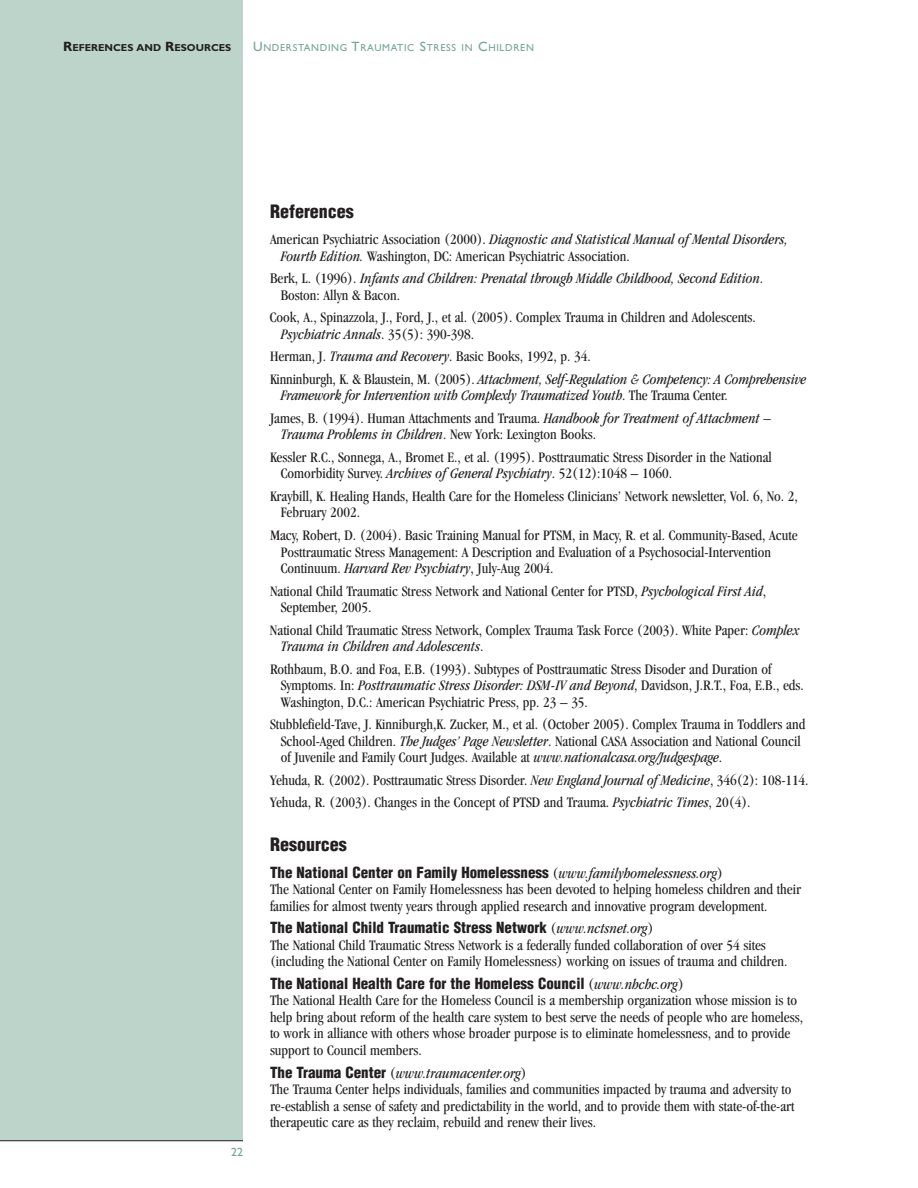
<style>
.page{position:relative;width:918px;height:1188px;background:#fff}
.page>*{position:absolute;margin:0;border:0;box-sizing:border-box;transform-origin:0 0}
.t1{font:900 condensed 18px "Helvetica";color:#231f20}
.t2{font:condensed 15px/16.5px "Garamond";color:#231f20}
.t3{font:italic condensed 15px/22.5px "Garamond";letter-spacing:-.01em;color:#231f20}
.t4{font:900 condensed 15px "Helvetica";color:#231f20}
.t5{font:12px "Gill Sans";color:#71a492}
.t6{font:10.2px "Gill Sans";letter-spacing:.065em;color:#71a492}
.t7{font:700 10.2px "Gill Sans";color:#231f20}
.s1{font-size:13.5px}
.s2{font-style:italic}
.s3{font-style:normal}
.s4{font-family:"Garamond";font-weight:400}
.s5{font-family:"Garamond";font-weight:400;font-style:italic}
.s6{font-family:"Helvetica";font-weight:900}
</style>
<div class="page">
<div style="left:0;top:0;width:243px;height:1141px;background:#bdd4cb"></div>
<hr style="left:0;top:1140px;width:243px;height:1px;background:#231f20">
<p class="t7" style="left:63px;top:44px;width:170px"><span class="s1">R</span>EFERENCES AND <span class="s1">R</span>ESOURCES</p>
<p class="t6" style="left:253px;top:44px;width:282px"><span class="s1">U</span>NDERSTANDING <span class="s1">T</span>RAUMATIC <span class="s1">S</span>TRESS IN <span class="s1">C</span>HILDREN</p>
<p class="t1" style="left:270px;top:205px;width:85px">References</p>
<p class="t5" style="left:231px;top:1147px;width:13px">22</p>
<p class="t2" style="left:281px;top:232px;width:508px;text-indent:-11px">American Psychiatric Association (2000). <span class="s2">Diagnostic and Statistical Manual of Mental Disorders,<br>Fourth Edition.</span> Washington, DC: American Psychiatric Association.</p>
<p class="t3" style="left:281px;top:271px;width:484px;line-height:16.5px;text-indent:-11px"><span class="s3">Berk, L. (1996).</span> Infants and Children: Prenatal through Middle Childhood, Second Edition<span class="s3">.<br>Boston: Allyn &amp; Bacon.</span></p>
<p class="t2" style="left:281px;top:310px;width:477px;text-indent:-11px">Cook, A., Spinazzola, J., Ford, J., et al. (2005). Complex Trauma in Children and Adolescents.<br><span class="s2">Psychiatric Annals</span>. 35(5): 390-398.</p>
<p class="t3" style="left:270px;top:346px;width:538px"><span class="s3">Herman, J.</span> Trauma and Recovery<span class="s3">. Basic Books, 1992, p. 34.<br>Kinninburgh, K. &amp; Blaustein, M. (2005).</span> Attachment, Self-Regulation &amp; Competency: A Comprehensive</p>
<p class="t3" style="left:270px;top:385px;width:502px;text-indent:11px">Framework for Intervention with Complexly Traumatized Youth<span class="s3">. The Trauma Center.<br>James, B. (1994). Human Attachments and Trauma.</span> Handbook for Treatment of Attachment –</p>
<p class="t2" style="left:270px;top:424px;width:503px;line-height:22.5px;text-indent:11px"><span class="s2">Trauma Problems in Children</span>. New York: Lexington Books.<br>Kessler R.C., Sonnega, A., Bromet E., et al. (1995). Posttraumatic Stress Disorder in the National</p>
<p class="t2" style="left:270px;top:464px;width:529px;line-height:22.5px;text-indent:11px">Comorbidity Survey. <span class="s2">Archives of General Psychiatry</span>. 52(12):1048 – 1060.<br>Kraybill, K. Healing Hands, Health Care for the Homeless Clinicians’ Network newsletter, Vol. 6, No. 2,</p>
<p class="t2" style="left:270px;top:503px;width:529px;line-height:22.5px;text-indent:11px">February 2002.<br>Macy, Robert, D. (2004). Basic Training Manual for PTSM, in Macy, R. et al. Community-Based, Acute</p>
<p class="t2" style="left:281px;top:545px;width:492px">Posttraumatic Stress Management: A Description and Evaluation of a Psychosocial-Intervention<br>Continuum. <span class="s2">Harvard Rev Psychiatry</span>, July-Aug 2004.</p>
<p class="t2" style="left:281px;top:584px;width:487px;text-indent:-11px">National Child Traumatic Stress Network and National Center for PTSD, <span class="s2">Psychological First Aid</span>,<br>September, 2005.</p>
<p class="t2" style="left:281px;top:623px;width:520px;text-indent:-11px">National Child Traumatic Stress Network, Complex Trauma Task Force (2003). White Paper: <span class="s2">Complex<br>Trauma in Children and Adolescents</span>.</p>
<p class="t2" style="left:281px;top:662px;width:525px;text-indent:-11px">Rothbaum, B.O. and Foa, E.B. (1993). Subtypes of Posttraumatic Stress Disoder and Duration of<br>Symptoms. In: <span class="s2">Posttraumatic Stress Disorder: DSM-IV and Beyond</span>, Davidson, J.R.T., Foa, E.B., eds.<br>Washington, D.C.: American Psychiatric Press, pp. 23 – 35.</p>
<p class="t2" style="left:281px;top:717px;width:526px;text-indent:-11px">Stubblefield-Tave, J. Kinniburgh,K. Zucker, M., et al. (October 2005). Complex Trauma in Toddlers and<br>School-Aged Children. <span class="s2">The Judges’ Page Newsletter</span>. National CASA Association and National Council of Juvenile and Family Court Judges. Available at <span class="s2">www.nationalcasa.org/Judgespage</span>.</p>
<p class="t2" style="left:270px;top:770px;width:540px;line-height:22.5px">Yehuda, R. (2002). Posttraumatic Stress Disorder. <span class="s2">New England Journal of Medicine</span>, 346(2): 108-114.<br>Yehuda, R. (2003). Changes in the Concept of PTSD and Trauma. <span class="s2">Psychiatric Times</span>, 20(4).</p>
<p class="t1" style="left:270px;top:837px;width:78px">Resources</p>
<p class="t4" style="left:270px;top:867px;width:455px">The National Center on Family Homelessness <span class="s4">(</span><span class="s5">www.familyhomelessness.org</span><span class="s4">)</span></p>
<p class="t2" style="left:270px;top:882px;width:533px">The National Center on Family Homelessness has been devoted to helping homeless children and their families for almost twenty years through applied research and innovative program development.</p>
<p class="t4" style="left:270px;top:922px;width:385px">The National Child Traumatic Stress Network <span class="s4">(</span><span class="s5">www.nctsnet.org</span><span class="s4">)</span></p>
<p class="t2" style="left:270px;top:938px;width:519px">The National Child Traumatic Stress Network is a federally funded collaboration of over 54 sites (including the National Center on Family Homelessness) working on issues of trauma and children.</p>
<p class="t4" style="left:270px;top:978px;width:415px">The National Health Care for the Homeless Council <span class="s4">(</span><span class="s5">www.nhchc.org</span><span class="s4">)</span></p>
<p class="t2" style="left:270px;top:994px;width:535px">The National Health Care for the Homeless Council is a membership organization whose mission is to help bring about reform of the health care system to best serve the needs of people who are homeless, to work in alliance with others whose broader purpose is to eliminate homelessness, and to provide support to Council members.</p>
<p class="t2" style="left:270px;top:1066px;width:526px"><span class="s6">The Trauma Center</span> (<span class="s2">www.traumacenter.org</span>)<br>The Trauma Center helps individuals, families and communities impacted by trauma and adversity to re-establish a sense of safety and predictability in the world, and to provide them with state-of-the-art therapeutic care as they reclaim, rebuild and renew their lives.</p>
</div>
